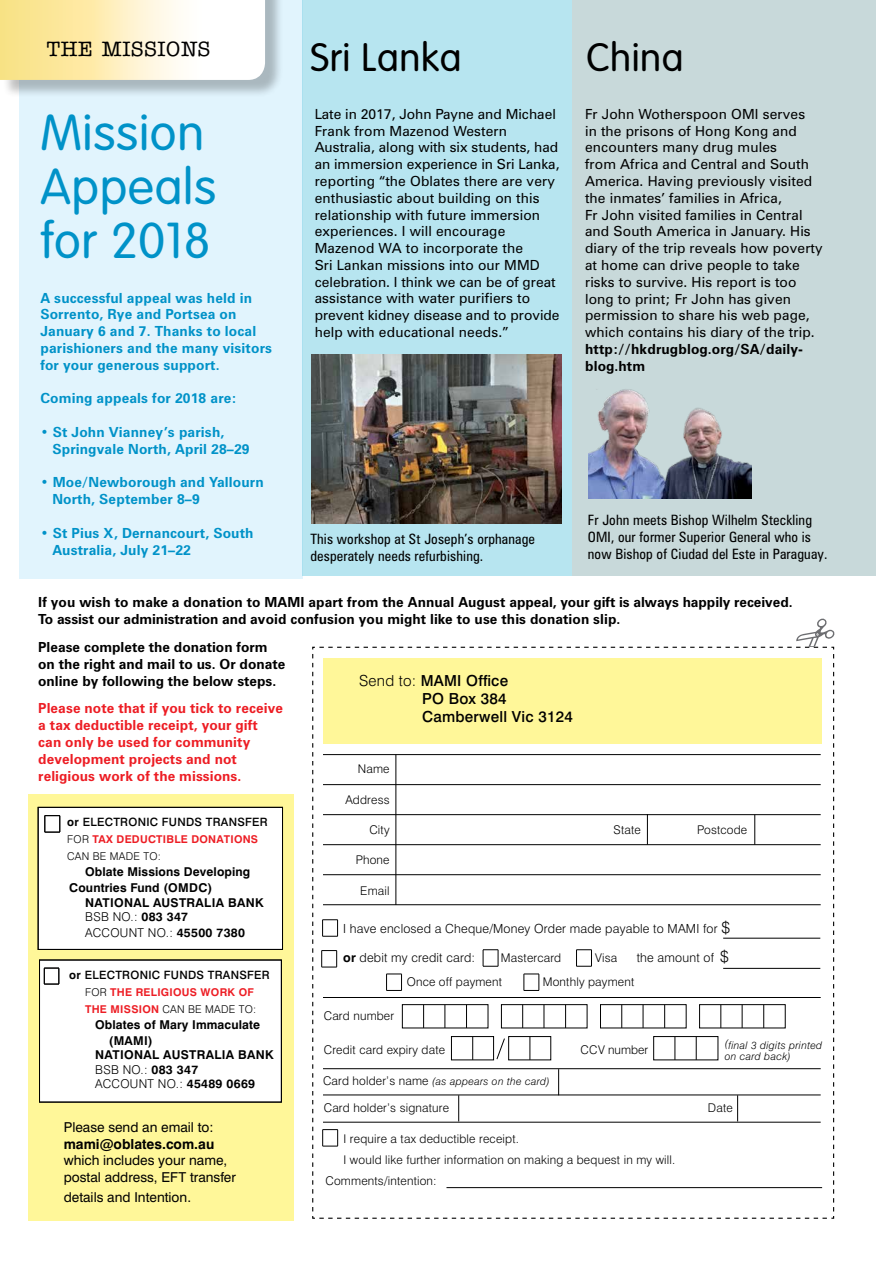
<style>
.page{position:relative;width:876px;height:1263px;background:#fff}
.page>*{position:absolute;margin:0;border:0;box-sizing:border-box;transform-origin:0 0}
.t1{font:300 49.65px/54px "VAG Rounded";letter-spacing:.015em;color:#0092c8}
.t2{font:300 39px "VAG Rounded";letter-spacing:.015em;color:#000}
.t3{font:500 21px "American Typewriter";letter-spacing:.03em;color:#000}
.t4{font:500 15.3px/18.3px "Swiss 721 BT";letter-spacing:.015em;color:#000}
.t5{font:condensed 14.25px/16.8px "Zurich BT";letter-spacing:.01em;color:#000}
.t6{font:13.95px/16.8px "Zurich BT";letter-spacing:.01em;color:#000}
.t7{font:700 13.95px/17.1px "Zurich BT";color:#000}
.t8{font:700 13.95px/16.8px "Zurich BT";letter-spacing:.01em;color:#0092c8}
.t9{font:700 13.95px/17px "Zurich BT";letter-spacing:.005em;color:#ed1d24}
.t10{font:700 13.95px "Swiss 721 BT";color:#000}
.t11{font:13.65px/16.4px "Swiss 721 BT";color:#000}
.t12{font:300 12.6px "Swiss 721 BT";letter-spacing:.015em;color:#000}
.t13{font:700 12.15px/15.8px "Swiss 721 BT";letter-spacing:.01em;color:#000}
.t14{font:300 12px "Swiss 721 BT";letter-spacing:.015em;color:#000}
.t15{font:500 11.4px "Swiss 721 BT";letter-spacing:.025em;color:#000}
.t16{font:700 10.8px/17.2px "Swiss 721 BT";letter-spacing:.025em;color:#ed1d24}
.t17{font:italic 300 10.5px/11.1px "Swiss 721 BT";letter-spacing:.03em;color:#000}
.s1{font-weight:300}
.s2{font-weight:700}
.s3{font-weight:300;color:#000}
.s4{font-size:16.2px}
.s5{font-style:normal;font-size:12px}
</style>
<div class="page">
<div style="left:19px;top:0;width:284px;height:578px;background:#e1f4fd"></div>
<div style="left:302px;top:0;width:272px;height:576px;background:#b7e5f0"></div>
<div style="left:2px;top:0;width:282px;height:99px;background:#000;opacity:.25"></div>
<svg style="left:0;top:0;width:265px;height:80px;background:#fdf2ca"></svg>
<div style="left:573px;top:0;width:303px;height:576px;background:#c8d9da"></div>
<div style="left:28px;top:794px;width:266px;height:427px;background:#fff799"></div>
<div style="left:38px;top:807px;width:245px;height:143px;background:#fff"></div>
<div style="left:39px;top:960px;width:243px;height:142px;background:#fff"></div>
<svg style="left:45px;top:815px;width:16px;height:18px"></svg>
<svg style="left:44px;top:968px;width:16px;height:17px"></svg>
<div style="left:38px;top:807px;width:245px;height:143px;border:1px solid #000"></div>
<div style="left:39px;top:960px;width:243px;height:142px;border:1px solid #000"></div>
<svg style="left:312px;top:618px;width:523px;height:601px"></svg>
<hr style="left:446px;top:1187px;width:376px;height:1px;background:#000">
<img style="left:312px;top:355px;width:249px;height:168px">
<img style="left:588px;top:389px;width:163px;height:109px">
<h3 class="t3" style="left:47px;top:37px;width:165px">THE MISSIONS</h3>
<h1 class="t1" style="left:40px;top:107px;width:177px">Mission<br>Appeals for 2018</h1>
<p class="t8" style="left:40px;top:289px;width:233px">A successful appeal was held in<br>Sorrento, Rye and Portsea on<br>January 6 and 7. Thanks to local parishioners and the many visitors for your generous support.</p>
<p class="t8" style="left:40px;top:390px;width:198px">Coming appeals for 2018 are:</p>
<p class="t8" style="left:52px;top:424px;width:199px;text-indent:-12px">• St John Vianney’s parish,<br>Springvale North, April 28–29</p>
<p class="t8" style="left:52px;top:474px;width:213px;text-indent:-12px">• Moe/Newborough and Yallourn<br>North, September 8–9</p>
<p class="t8" style="left:52px;top:524px;width:203px;text-indent:-12px">• St Pius X, Dernancourt, South<br>Australia, July 21–22</p>
<h2 class="t2" style="left:310px;top:35px;width:153px">Sri Lanka</h2>
<p class="t6" style="left:315px;top:105px;width:246px">Late in 2017, John Payne and Michael Frank from Mazenod Western Australia, along with six students, had an immersion experience in Sri Lanka, reporting “the Oblates there are very enthusiastic about building on this relationship with future immersion experiences. I will encourage Mazenod WA to incorporate the<br>Sri Lankan missions into our MMD celebration. I think we can be of great assistance with water purifiers to prevent kidney disease and to provide help with educational needs.”</p>
<h2 class="t2" style="left:586px;top:35px;width:99px">China</h2>
<p class="t6" style="left:585px;top:105px;width:239px">Fr John Wotherspoon OMI serves<br>in the prisons of Hong Kong and encounters many drug mules<br>from Africa and Central and South<br>America. Having previously visited the inmates’ families in Africa,<br>Fr John visited families in Central and South America in January. His diary of the trip reveals how poverty at home can drive people to take risks to survive. His report is too long to print; Fr John has given permission to share his web page, which contains his diary of the trip.</p>
<p class="t7" style="left:585px;top:340px;width:219px">http://hkdrugblog.org/SA/daily&shy;blog.htm</p>
<p class="t5" style="left:310px;top:531px;width:226px">This workshop at St Joseph’s orphanage desperately needs refurbishing.</p>
<p class="t5" style="left:588px;top:512px;width:241px">Fr John meets Bishop Wilhelm Steckling<br>OMI, our former Superior General who is now Bishop of Ciudad del Este in Paraguay.</p>
<p class="t7" style="left:38px;top:593px;width:756px">If you wish to make a donation to MAMI apart from the Annual August appeal, your gift is always happily received.<br>To assist our administration and avoid confusion you might like to use this donation slip.</p>
<p class="t7" style="left:38px;top:638px;width:249px">Please complete the donation form on the right and mail to us. Or donate online by following the below steps.</p>
<p class="t4" style="left:422px;top:671px;width:152px;text-indent:-63px"><span class="s1">Send to:</span> MAMI Office<br>PO Box 384<br>Camberwell Vic 3124</p>
<p class="t9" style="left:38px;top:699px;width:246px">Please note that if you tick to receive a tax deductible receipt, your gift can only be used for community development projects and not religious work of the missions.</p>
<p class="t15" style="left:67px;top:815px;width:202px"><span class="s2">or</span> ELECTRONIC FUNDS TRANSFER</p>
<p class="t16" style="left:67px;top:831px;width:192px"><span class="s3">FOR</span> TAX DEDUCTIBLE DONATIONS<br><span class="s3">CAN BE MADE TO:</span></p>
<p class="t13" style="left:69px;top:864px;width:183px;text-indent:16px">Oblate Missions Developing<br>Countries Fund (OMDC)</p>
<p class="t13" style="left:85px;top:895px;width:180px;line-height:15px">NATIONAL AUSTRALIA BANK<br><span class="s1">BSB NO.:</span> 083 347<br><span class="s1">ACCOUNT NO.:</span> 45500 7380</p>
<p class="t15" style="left:69px;top:967px;width:202px"><span class="s2">or</span> ELECTRONIC FUNDS TRANSFER</p>
<p class="t16" style="left:85px;top:983px;width:173px"><span class="s3">FOR</span> THE RELIGIOUS WORK OF<br>THE MISSION <span class="s3">CAN BE MADE TO:</span></p>
<p class="t13" style="left:109px;top:1016px;width:153px;text-indent:-14px">Oblates of Mary Immaculate (MAMI)</p>
<p class="t13" style="left:95px;top:1047px;width:180px;line-height:14.5px">NATIONAL AUSTRALIA BANK<br><span class="s1">BSB NO.:</span> 083 347<br><span class="s1">ACCOUNT NO.:</span> 45489 0669</p>
<p class="t11" style="left:64px;top:1119px;width:151px">Please send an email to:</p>
<p class="t10" style="left:64px;top:1135px;width:152px">mami@oblates.com.au</p>
<p class="t11" style="left:64px;top:1152px;width:174px">which includes your name, postal address, EFT transfer</p>
<p class="t11" style="left:64px;top:1189px;width:129px">details and Intention.</p>
<p class="t14" style="left:358px;top:762px;width:33px">Name</p>
<p class="t14" style="left:345px;top:792px;width:46px">Address</p>
<p class="t14" style="left:369px;top:822px;width:22px">City</p>
<p class="t14" style="left:614px;top:823px;width:29px">State</p>
<p class="t14" style="left:697px;top:823px;width:52px">Postcode</p>
<p class="t14" style="left:356px;top:853px;width:35px">Phone</p>
<p class="t14" style="left:360px;top:883px;width:31px">Email</p>
<p class="t12" style="left:343px;top:921px;width:388px">I have enclosed a Cheque/Money Order made payable to MAMI for <span class="s4">$</span></p>
<p class="t12" style="left:343px;top:950px;width:133px"><span class="s2">or</span> debit my credit card:</p>
<p class="t14" style="left:501px;top:951px;width:62px">Mastercard</p>
<p class="t14" style="left:595px;top:951px;width:24px">Visa</p>
<p class="t12" style="left:637px;top:950px;width:94px">the amount of <span class="s4">$</span></p>
<p class="t14" style="left:407px;top:974px;width:97px">Once off payment</p>
<p class="t14" style="left:543px;top:974px;width:93px">Monthly payment</p>
<p class="t14" style="left:324px;top:1009px;width:72px">Card number</p>
<p class="t14" style="left:324px;top:1042px;width:123px">Credit card expiry date</p>
<p class="t17" style="left:323px;top:1075px;width:228px"><span class="s5">Card holder’s name</span> (as appears on the card)</p>
<p class="t14" style="left:324px;top:1101px;width:127px">Card holder’s signature</p>
<p class="t17" style="left:725px;top:1039px;width:99px">(final 3 digits printed on card back)</p>
<p class="t14" style="left:580px;top:1042px;width:69px">CCV number</p>
<p class="t14" style="left:708px;top:1101px;width:26px">Date</p>
<p class="t14" style="left:344px;top:1131px;width:177px">I require a tax deductible receipt.</p>
<p class="t14" style="left:344px;top:1152px;width:333px">I would like further information on making a bequest in my will.</p>
<p class="t14" style="left:326px;top:1173px;width:113px">Comments/intention:</p>
</div>
